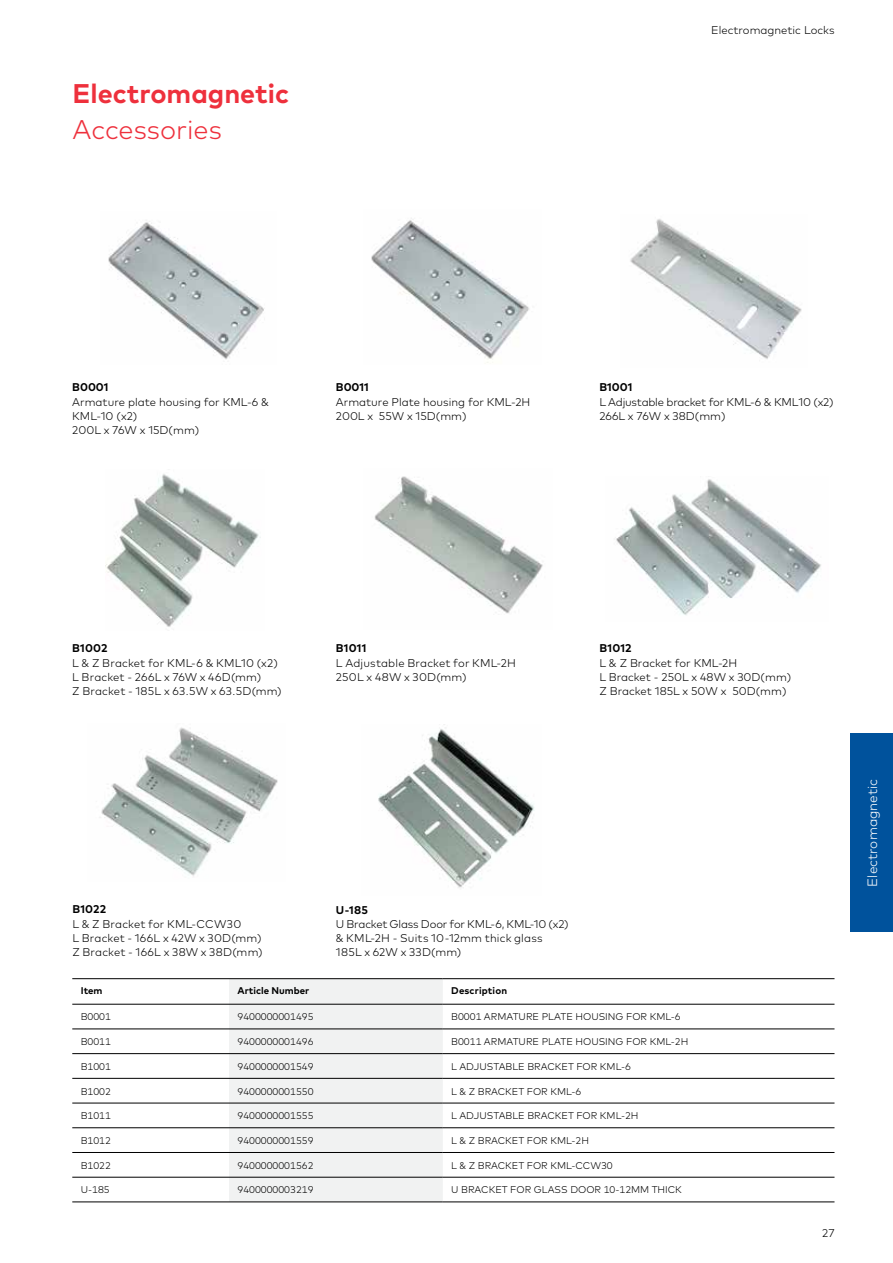
<style>
.page{position:relative;width:893px;height:1263px;background:#fff}
.page>*{position:absolute;margin:0;border:0;box-sizing:border-box;transform-origin:0 0}
.t1{font:700 27px "Mark Pro";color:#ee303c}
.t2{font:300 27px "Mark Pro";color:#ee303c}
.t3{font:300 13.5px "Mark Pro";color:#fff}
.t4{font:300 11.25px/14.2px "Mark Pro";color:#000}
.t5{font:300 11.25px/14.2px "Mark Pro";letter-spacing:-.02em;color:#000}
.t6{font:700 11.25px "Mark Pro";letter-spacing:.02em;color:#000}
.t7{font:300 9.75px "Mark Pro";color:#000}
.t8{font:700 9.75px "Mark Pro";color:#000}
</style>
<div class="page">
<div style="left:850px;top:734px;width:43px;height:198px;background:#00529c"></div>
<img style="left:108px;top:220px;width:157px;height:139px">
<img style="left:378px;top:727px;width:157px;height:161px">
<img style="left:99px;top:727px;width:179px;height:150px">
<img style="left:615px;top:479px;width:206px;height:136px">
<img style="left:374px;top:476px;width:169px;height:138px">
<img style="left:105px;top:474px;width:156px;height:153px">
<img style="left:630px;top:219px;width:172px;height:140px">
<img style="left:371px;top:218px;width:159px;height:145px">
<div style="left:229px;top:979px;width:214px;height:223px;background:#f1f2f2"></div>
<hr style="left:72px;top:978px;width:157px;height:1px;background:#000">
<hr style="left:229px;top:978px;width:214px;height:1px;background:#000">
<hr style="left:443px;top:978px;width:391px;height:1px;background:#000">
<hr style="left:72px;top:1004px;width:157px;height:1px;background:#000">
<hr style="left:229px;top:1004px;width:214px;height:1px;background:#000">
<hr style="left:443px;top:1004px;width:391px;height:1px;background:#000">
<hr style="left:72px;top:1029px;width:157px;height:1px;background:#000">
<hr style="left:229px;top:1029px;width:214px;height:1px;background:#000">
<hr style="left:443px;top:1029px;width:391px;height:1px;background:#000">
<hr style="left:72px;top:1053px;width:157px;height:1px;background:#000">
<hr style="left:229px;top:1053px;width:214px;height:1px;background:#000">
<hr style="left:443px;top:1053px;width:391px;height:1px;background:#000">
<hr style="left:72px;top:1078px;width:157px;height:1px;background:#000">
<hr style="left:229px;top:1078px;width:214px;height:1px;background:#000">
<hr style="left:443px;top:1078px;width:391px;height:1px;background:#000">
<hr style="left:72px;top:1103px;width:157px;height:1px;background:#000">
<hr style="left:229px;top:1103px;width:214px;height:1px;background:#000">
<hr style="left:443px;top:1103px;width:391px;height:1px;background:#000">
<hr style="left:72px;top:1127px;width:157px;height:1px;background:#000">
<hr style="left:229px;top:1127px;width:214px;height:1px;background:#000">
<hr style="left:443px;top:1127px;width:391px;height:1px;background:#000">
<hr style="left:72px;top:1152px;width:157px;height:1px;background:#000">
<hr style="left:229px;top:1152px;width:214px;height:1px;background:#000">
<hr style="left:443px;top:1152px;width:391px;height:1px;background:#000">
<hr style="left:72px;top:1177px;width:157px;height:1px;background:#000">
<hr style="left:229px;top:1177px;width:214px;height:1px;background:#000">
<hr style="left:443px;top:1177px;width:391px;height:1px;background:#000">
<hr style="left:72px;top:1202px;width:157px;height:1px;background:#000">
<hr style="left:229px;top:1202px;width:214px;height:1px;background:#000">
<hr style="left:443px;top:1202px;width:391px;height:1px;background:#000">
<h1 class="t1" style="left:72px;top:83px;width:218px">Electromagnetic</h1>
<h1 class="t2" style="left:72px;top:119px;width:151px">Accessories</h1>
<p class="t4" style="left:711px;top:23px;width:125px">Electromagnetic Locks</p>
<p class="t6" style="left:72px;top:383px;width:38px">B0001</p>
<p class="t4" style="left:72px;top:395px;width:198px">Armature plate housing for KML-6 &amp;<br>KML-10 (x2)<br>200L x 76W x 15D(mm)</p>
<p class="t6" style="left:336px;top:383px;width:34px">B0011</p>
<p class="t4" style="left:336px;top:395px;width:196px">Armature Plate housing for KML-2H<br>200L x 55W x 15D(mm)</p>
<p class="t6" style="left:599px;top:383px;width:34px">B1001</p>
<p class="t5" style="left:599px;top:395px;width:236px">L Adjustable bracket for KML-6 &amp; KML10 (x2)<br>266L x 76W x 38D(mm)</p>
<p class="t6" style="left:72px;top:644px;width:37px">B1002</p>
<p class="t4" style="left:72px;top:656px;width:211px">L &amp; Z Bracket for KML-6 &amp; KML10 (x2)<br>L Bracket - 266L x 76W x 46D(mm)<br>Z Bracket - 185L x 63.5W x 63.5D(mm)</p>
<p class="t6" style="left:336px;top:644px;width:32px">B1011</p>
<p class="t4" style="left:336px;top:656px;width:182px">L Adjustable Bracket for KML-2H<br>250L x 48W x 30D(mm)</p>
<p class="t6" style="left:599px;top:644px;width:34px">B1012</p>
<p class="t4" style="left:599px;top:656px;width:193px">L &amp; Z Bracket for KML-2H<br>L Bracket - 250L x 48W x 30D(mm)<br>Z Bracket 185L x 50W x 50D(mm)</p>
<p class="t6" style="left:72px;top:905px;width:35px">B1022</p>
<p class="t4" style="left:72px;top:917px;width:192px">L &amp; Z Bracket for KML-CCW30<br>L Bracket - 166L x 42W x 30D(mm)<br>Z Bracket - 166L x 38W x 38D(mm)</p>
<p class="t6" style="left:336px;top:905px;width:34px">U-185</p>
<p class="t4" style="left:336px;top:917px;width:234px">U Bracket Glass Door for KML-6, KML-10 (x2) &amp; KML-2H - Suits 10-12mm thick glass<br>185L x 62W x 33D(mm)</p>
<p class="t8" style="left:81px;top:986px;width:23px">Item</p>
<p class="t8" style="left:237px;top:986px;width:73px">Article Number</p>
<p class="t8" style="left:451px;top:986px;width:57px">Description</p>
<p class="t7" style="left:81px;top:1013px;width:32px">B0001</p>
<p class="t7" style="left:237px;top:1013px;width:78px">9400000001495</p>
<p class="t7" style="left:451px;top:1013px;width:231px">B0001 ARMATURE PLATE HOUSING FOR KML-6</p>
<p class="t7" style="left:81px;top:1037px;width:32px">B0011</p>
<p class="t7" style="left:237px;top:1037px;width:78px">9400000001496</p>
<p class="t7" style="left:451px;top:1037px;width:239px">B0011 ARMATURE PLATE HOUSING FOR KML-2H</p>
<p class="t7" style="left:81px;top:1062px;width:32px">B1001</p>
<p class="t7" style="left:237px;top:1062px;width:78px">9400000001549</p>
<p class="t7" style="left:451px;top:1062px;width:181px">L ADJUSTABLE BRACKET FOR KML-6</p>
<p class="t7" style="left:81px;top:1087px;width:32px">B1002</p>
<p class="t7" style="left:237px;top:1087px;width:78px">9400000001550</p>
<p class="t7" style="left:451px;top:1087px;width:132px">L &amp; Z BRACKET FOR KML-6</p>
<p class="t7" style="left:81px;top:1112px;width:32px">B1011</p>
<p class="t7" style="left:237px;top:1112px;width:78px">9400000001555</p>
<p class="t7" style="left:451px;top:1112px;width:189px">L ADJUSTABLE BRACKET FOR KML-2H</p>
<p class="t7" style="left:81px;top:1136px;width:32px">B1012</p>
<p class="t7" style="left:237px;top:1136px;width:78px">9400000001559</p>
<p class="t7" style="left:451px;top:1136px;width:139px">L &amp; Z BRACKET FOR KML-2H</p>
<p class="t7" style="left:81px;top:1161px;width:32px">B1022</p>
<p class="t7" style="left:237px;top:1161px;width:78px">9400000001562</p>
<p class="t7" style="left:451px;top:1161px;width:163px">L &amp; Z BRACKET FOR KML-CCW30</p>
<p class="t7" style="left:81px;top:1186px;width:30px">U-185</p>
<p class="t7" style="left:237px;top:1186px;width:78px">9400000003219</p>
<p class="t7" style="left:451px;top:1186px;width:232px">U BRACKET FOR GLASS DOOR 10-12MM THICK</p>
<p class="t4" style="left:822px;top:1226px;width:14px">27</p>
<p class="t3" style="left:867px;top:887px;width:109px;rotate:-90deg">Electromagnetic</p>
</div>
